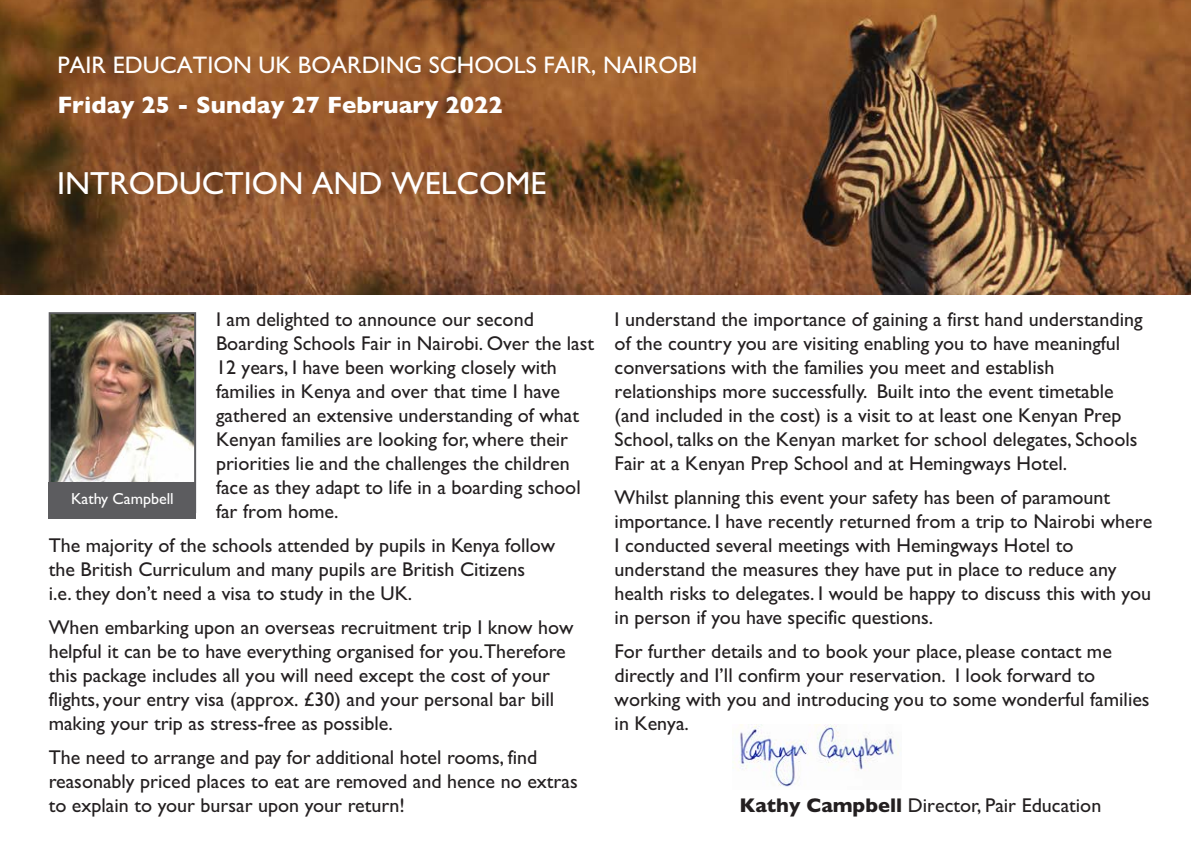
<style>
.page{position:relative;width:1191px;height:842px;background:#fff}
.page>*{position:absolute;margin:0;border:0;box-sizing:border-box;transform-origin:0 0}
.t1{font:32px "Gill Sans";color:#fff}
.t2{font:24px "Gill Sans";color:#fff}
.t3{font:700 24px "Gill Sans";color:#fff}
.t4{font:20px/24px "Gill Sans";color:#231f20}
.t5{font:16px "Gill Sans";color:#fff}
.s1{font-weight:700}
</style>
<div class="page">
<img style="left:0;top:0;width:1191px;height:295px">
<img style="left:52px;top:315px;width:141px;height:167px">
<div style="left:49px;top:312px;width:147px;height:201px;border:2px solid #5c5c5f"></div>
<div style="left:49px;top:482px;width:147px;height:37px;background:#5c5c5f"></div>
<img style="left:732px;top:725px;width:167px;height:62px">
<p class="t2" style="left:57px;top:51px;width:642px">PAIR EDUCATION UK BOARDING SCHOOLS FAIR, NAIROBI</p>
<p class="t3" style="left:57px;top:91px;width:447px">Friday 25 - Sunday 27 February 2022</p>
<h1 class="t1" style="left:57px;top:164px;width:491px">INTRODUCTION AND WELCOME</h1>
<p class="t4" style="left:216px;top:307px;width:379px">I am delighted to announce our second Boarding Schools Fair in Nairobi. Over the last 12 years, I have been working closely with families in Kenya and over that time I have gathered an extensive understanding of what Kenyan families are looking for, where their priorities lie and the challenges the children face as they adapt to life in a boarding school far from home.</p>
<p class="t4" style="left:49px;top:533px;width:508px">The majority of the schools attended by pupils in Kenya follow the British Curriculum and many pupils are British Citizens<br>i.e. they don’t need a visa to study in the UK.</p>
<p class="t4" style="left:49px;top:615px;width:526px">When embarking upon an overseas recruitment trip I know how helpful it can be to have everything organised for you. Therefore this package includes all you will need except the cost of your flights, your entry visa (approx. £30) and your personal bar bill making your trip as stress-free as possible.</p>
<p class="t4" style="left:49px;top:745px;width:530px">The need to arrange and pay for additional hotel rooms, find reasonably priced places to eat are removed and hence no extras to explain to your bursar upon your return!</p>
<p class="t5" style="left:71px;top:489px;width:104px">Kathy Campbell</p>
<p class="t4" style="left:614px;top:307px;width:529px">I understand the importance of gaining a first hand understanding of the country you are visiting enabling you to have meaningful conversations with the families you meet and establish relationships more successfully. Built into the event timetable (and included in the cost) is a visit to at least one Kenyan Prep School, talks on the Kenyan market for school delegates, Schools Fair at a Kenyan Prep School and at Hemingways Hotel.</p>
<p class="t4" style="left:614px;top:485px;width:539px">Whilst planning this event your safety has been of paramount importance. I have recently returned from a trip to Nairobi where I conducted several meetings with Hemingways Hotel to understand the measures they have put in place to reduce any health risks to delegates. I would be happy to discuss this with you in person if you have specific questions.</p>
<p class="t4" style="left:614px;top:639px;width:536px">For further details and to book your place, please contact me directly and I’ll confirm your reservation. I look forward to working with you and introducing you to some wonderful families in Kenya.</p>
<p class="t4" style="left:739px;top:793px;width:363px"><span class="s1">Kathy Campbell</span> Director, Pair Education</p>
</div>
